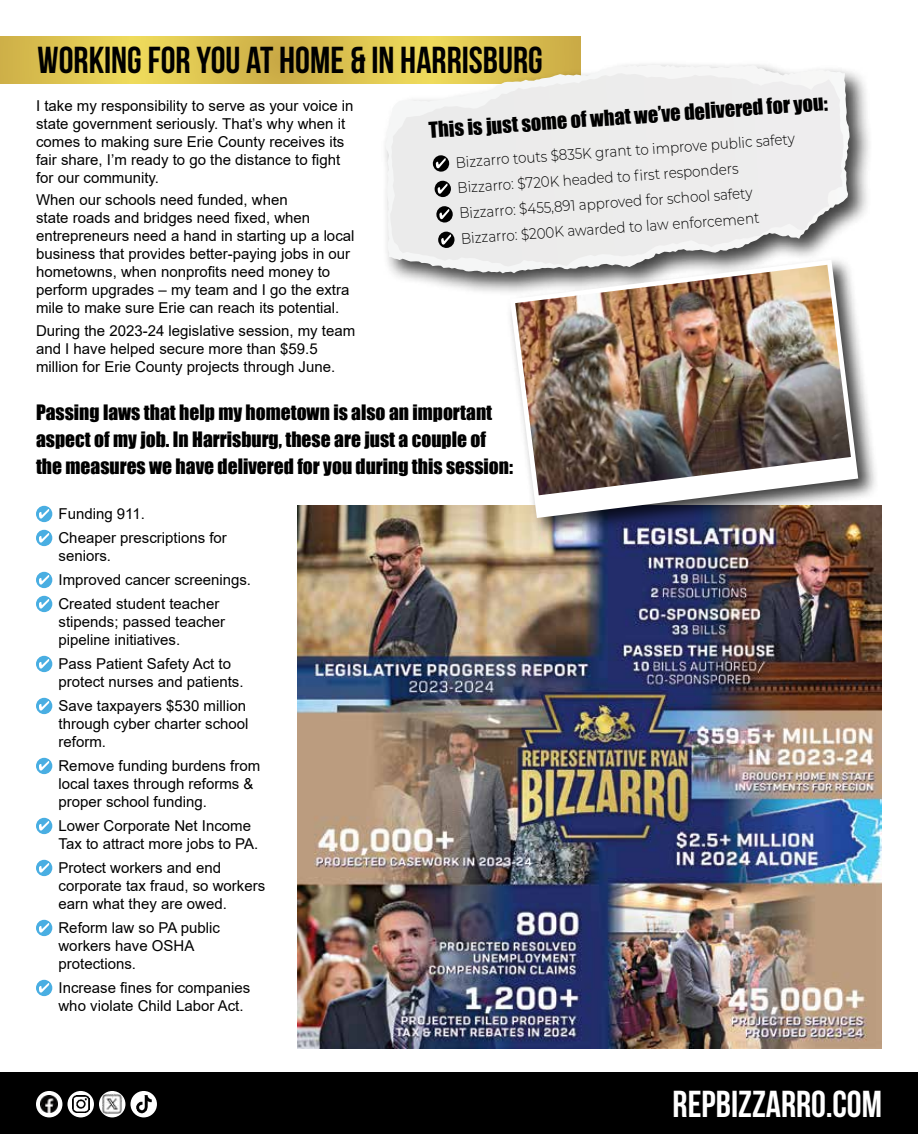
<style>
.page{position:relative;width:918px;height:1134px;background:#fff}
.page>*{position:absolute;margin:0;border:0;box-sizing:border-box;transform-origin:0 0}
.t1{font:700 37.5px "Bebas Neue";color:#000}
.t2{font:700 37.5px "Bebas Neue";color:#fff}
.t3{font:20.25px "Impact";color:#000}
.t4{font:19.5px/27px "Impact";color:#000}
.t5{font:15px/18px "Arial";color:#000}
.t6{font:300 15px/25.5px "Montserrat";color:#000;scale:.9 1}
</style>
<div class="page">
<div style="left:0;top:1073px;width:918px;height:61px;background:#000"></div>
<div style="left:36px;top:1091px;width:26px;height:26px;background:#fff;border-radius:50%"></div>
<svg style="left:67px;top:1091px;width:27px;height:26px"></svg>
<div style="left:99px;top:1091px;width:26px;height:26px;background:#fff;border-radius:50%"></div>
<div style="left:130px;top:1091px;width:27px;height:26px;background:#fff;border-radius:50%"></div>
<img style="left:72px;top:1095px;width:17px;height:18px">
<img style="left:102px;top:1094px;width:21px;height:21px">
<img style="left:134px;top:1095px;width:19px;height:19px">
<img style="left:41px;top:1095px;width:17px;height:18px">
<svg style="left:0;top:36px;width:580px;height:48px;background:#dcc250"></svg>
<svg style="left:36px;top:506px;width:16px;height:16px"></svg>
<svg style="left:39px;top:509px;width:10px;height:10px"></svg>
<svg style="left:36px;top:530px;width:16px;height:16px"></svg>
<svg style="left:39px;top:533px;width:10px;height:10px"></svg>
<svg style="left:36px;top:572px;width:16px;height:16px"></svg>
<svg style="left:39px;top:575px;width:10px;height:10px"></svg>
<svg style="left:36px;top:596px;width:16px;height:16px"></svg>
<svg style="left:39px;top:599px;width:10px;height:10px"></svg>
<svg style="left:36px;top:656px;width:16px;height:16px"></svg>
<svg style="left:39px;top:659px;width:10px;height:10px"></svg>
<svg style="left:36px;top:698px;width:16px;height:16px"></svg>
<svg style="left:39px;top:701px;width:10px;height:10px"></svg>
<svg style="left:36px;top:758px;width:16px;height:16px"></svg>
<svg style="left:39px;top:761px;width:10px;height:10px"></svg>
<svg style="left:36px;top:818px;width:16px;height:16px"></svg>
<svg style="left:39px;top:821px;width:10px;height:10px"></svg>
<svg style="left:36px;top:860px;width:16px;height:16px"></svg>
<svg style="left:39px;top:863px;width:10px;height:10px"></svg>
<svg style="left:36px;top:920px;width:16px;height:16px"></svg>
<svg style="left:39px;top:923px;width:10px;height:10px"></svg>
<svg style="left:36px;top:980px;width:16px;height:16px"></svg>
<svg style="left:39px;top:983px;width:10px;height:10px"></svg>
<img style="left:297px;top:506px;width:585px;height:542px">
<div style="left:381px;top:60px;width:492px;height:236px;background:#000;opacity:.75"></div>
<svg style="left:395px;top:289px;width:111px;height:4px"></svg>
<svg style="left:385px;top:65px;width:465px;height:208px"></svg>
<svg style="left:390px;top:73px;width:454px;height:194px;background:#e9e8e6"></svg>
<svg style="left:371px;top:42px;width:210px;height:9px;background:#dfc752"></svg>
<svg style="left:433px;top:155px;width:16px;height:17px"></svg>
<svg style="left:436px;top:158px;width:10px;height:10px"></svg>
<svg style="left:434px;top:180px;width:17px;height:17px"></svg>
<svg style="left:438px;top:184px;width:10px;height:10px"></svg>
<svg style="left:436px;top:206px;width:17px;height:17px"></svg>
<svg style="left:439px;top:209px;width:10px;height:10px"></svg>
<svg style="left:438px;top:231px;width:17px;height:17px"></svg>
<svg style="left:441px;top:235px;width:10px;height:10px"></svg>
<div style="left:506px;top:256px;width:373px;height:283px;background:#000;opacity:.75"></div>
<svg style="left:510px;top:260px;width:348px;height:258px"></svg>
<img style="left:515px;top:265px;width:336px;height:230px">
<h1 class="t1" style="left:38px;top:40px;width:507px">WORKING FOR YOU AT HOME &amp; IN HARRISBURG</h1>
<p class="t5" style="left:36px;top:96px;width:319px">I take my responsibility to serve as your voice in state government seriously. That’s why when it comes to making sure Erie County receives its fair share, I’m ready to go the distance to fight for our community.</p>
<p class="t5" style="left:36px;top:191px;width:320px">When our schools need funded, when<br>state roads and bridges need fixed, when entrepreneurs need a hand in starting up a local business that provides better-paying jobs in our hometowns, when nonprofits need money to perform upgrades – my team and I go the extra mile to make sure Erie can reach its potential.</p>
<p class="t5" style="left:36px;top:321px;width:321px">During the 2023-24 legislative session, my team and I have helped secure more than $59.5 million for Erie County projects through June.</p>
<h2 class="t3" style="left:428px;top:114px;width:401px;rotate:-4deg">This is just some of what we’ve delivered for you:</h2>
<p class="t6" style="left:455px;top:149px;width:379px;rotate:-4deg">Bizzarro touts $835K grant to improve public safety Bizzarro: $720K headed to fi rst responders Bizzarro: $455,891 approved for school safety Bizzarro: $200K awarded to law enforcement</p>
<h3 class="t4" style="left:36px;top:398px;width:478px">Passing laws that help my hometown is also an important aspect of my job. In Harrisburg, these are just a couple of the measures we have delivered for you during this session:</h3>
<p class="t5" style="left:59px;top:502px;width:170px;line-height:24px">Funding 911.<br>Cheaper prescriptions for</p>
<p class="t5" style="left:59px;top:544px;width:194px;line-height:24px">seniors.<br>Improved cancer screenings.<br>Created student teacher</p>
<p class="t5" style="left:59px;top:613px;width:168px">stipends; passed teacher pipeline initiatives.</p>
<p class="t5" style="left:59px;top:655px;width:187px">Pass Patient Safety Act to protect nurses and patients.</p>
<p class="t5" style="left:59px;top:697px;width:192px">Save taxpayers $530 million through cyber charter school reform.</p>
<p class="t5" style="left:59px;top:757px;width:203px">Remove funding burdens from local taxes through reforms &amp; proper school funding.</p>
<p class="t5" style="left:59px;top:817px;width:201px">Lower Corporate Net Income<br>Tax to attract more jobs to PA.</p>
<p class="t5" style="left:59px;top:859px;width:208px">Protect workers and end corporate tax fraud, so workers earn what they are owed.</p>
<p class="t5" style="left:59px;top:919px;width:163px">Reform law so PA public workers have OSHA protections.</p>
<p class="t5" style="left:59px;top:979px;width:193px">Increase fines for companies who violate Child Labor Act.</p>
<h1 class="t2" style="left:673px;top:1084px;width:211px">REPBIZZARRO.COM</h1>
</div>
